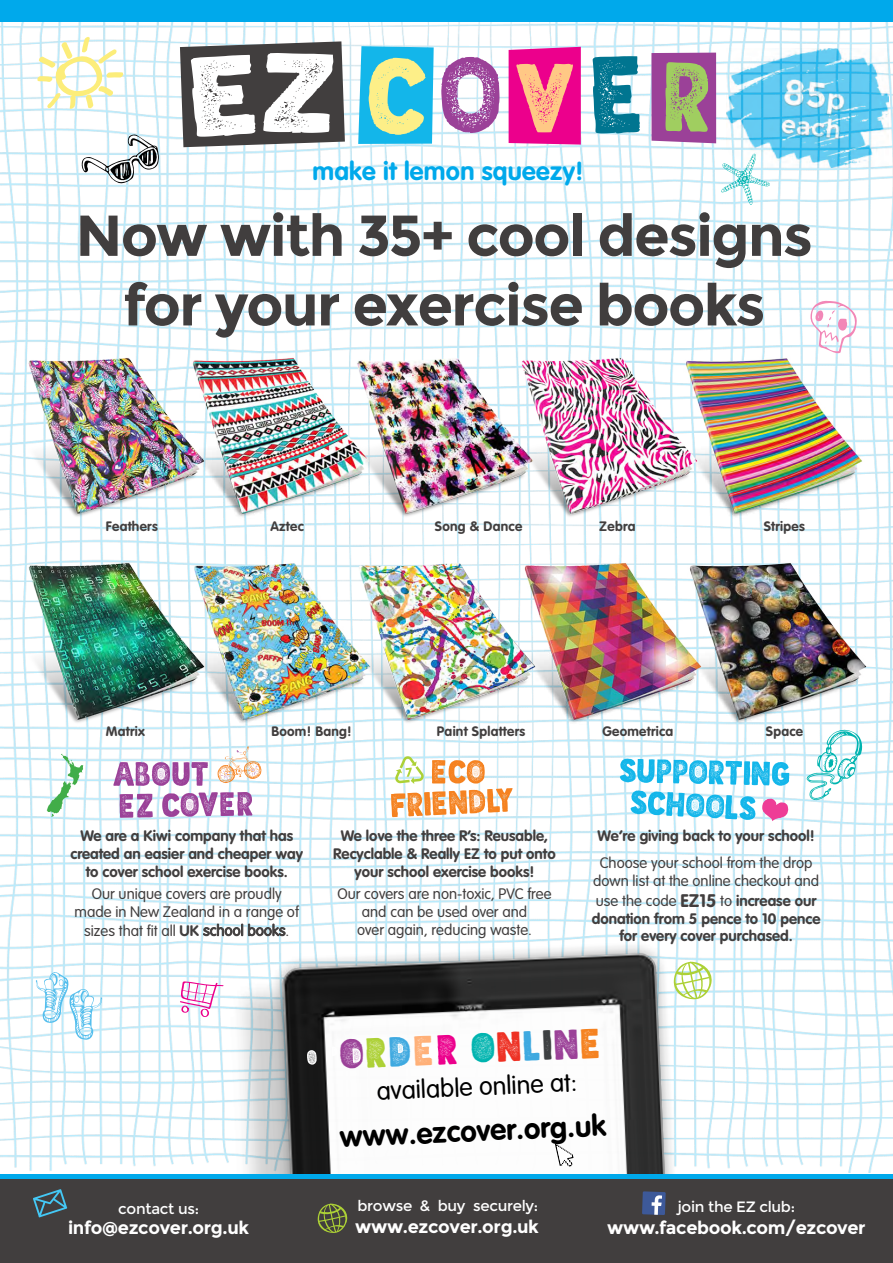
<style>
.page{position:relative;width:893px;height:1263px;background:#fff}
.page>*{position:absolute;margin:0;border:0;box-sizing:border-box;transform-origin:0 0}
.t1{font:700 57.6px/69.6px "Montserrat";letter-spacing:-.03em;color:#413e3e;text-align:center}
.t2{font:39.45px "Blackout Noon";color:#9b4198}
.t3{font:700 29.55px "VAG Rounded";color:#000}
.t4{font:700 25.5px "VAG Rounded";letter-spacing:.01em;color:#00a9eb}
.t5{font:300 25.35px "VAG Rounded";color:#000}
.t6{font:700 18px "Montserrat";letter-spacing:-.02em;color:#fff}
.t7{font:700 15px/18px "VAG Rounded";color:#413e3e;text-align:center}
.t8{font:300 15px/18px "VAG Rounded";color:#413e3e;text-align:center}
.t9{font:15px "Montserrat";letter-spacing:-.02em;color:#fff}
.t10{font:700 13.5px "VAG Rounded";letter-spacing:.02em;color:#413e3e}
.s1{font-family:"VAG Rounded Bold";font-weight:400}
.s2{font-weight:300}
.s3{font-size:18px}
.s4{color:#add136}
.s5{color:#3ea9e0}
.s6{color:#ffb078}
.s7{color:#ec008c}
.s8{color:#00b4af}
.s9{color:#ee3124}
.s10{color:#3e4042}
.s11{color:#f58220}
</style>
<div class="page">
<img style="left:0;top:21px;width:892px;height:1151px">
<img style="left:176px;top:903px;width:633px;height:271px">
<svg style="left:307px;top:1050px;width:10px;height:15px"></svg>
<svg style="left:429px;top:1045px;width:9px;height:14px"></svg>
<svg style="left:398px;top:1044px;width:5px;height:9px"></svg>
<svg style="left:332px;top:1047px;width:5px;height:9px"></svg>
<svg style="left:352px;top:1048px;width:9px;height:15px"></svg>
<img style="left:22px;top:348px;width:164px;height:174px">
<img style="left:186px;top:348px;width:165px;height:174px">
<img style="left:351px;top:348px;width:164px;height:174px">
<img style="left:703px;top:348px;width:164px;height:174px">
<img style="left:515px;top:348px;width:188px;height:174px">
<img style="left:22px;top:554px;width:165px;height:173px">
<img style="left:187px;top:554px;width:166px;height:173px">
<img style="left:706px;top:554px;width:165px;height:173px">
<img style="left:353px;top:554px;width:165px;height:173px">
<img style="left:518px;top:554px;width:188px;height:173px">
<svg style="left:179px;top:981px;width:45px;height:36px"></svg>
<svg style="left:721px;top:153px;width:49px;height:52px"></svg>
<svg style="left:35px;top:34px;width:89px;height:77px"></svg>
<svg style="left:806px;top:729px;width:56px;height:72px"></svg>
<div style="left:0;top:1177px;width:893px;height:86px;background:#413e3e"></div>
<hr style="left:0;top:1174px;width:893px;height:4px;background:#00a9eb">
<div style="left:0;top:0;width:893px;height:21px;background:#00a9eb"></div>
<svg style="left:180px;top:41px;width:165px;height:106px"></svg>
<svg style="left:358px;top:46px;width:76px;height:98px;background:#6bccca"></svg>
<svg style="left:509px;top:47px;width:72px;height:98px;background:#f1418c"></svg>
<svg style="left:593px;top:56px;width:47px;height:77px"></svg>
<svg style="left:651px;top:53px;width:65px;height:90px;background:#9e7785"></svg>
<svg style="left:441px;top:57px;width:59px;height:76px"></svg>
<svg style="left:217px;top:746px;width:45px;height:37px"></svg>
<svg style="left:113px;top:762px;width:95px;height:24px"></svg>
<svg style="left:119px;top:792px;width:133px;height:26px"></svg>
<svg style="left:391px;top:756px;width:122px;height:61px"></svg>
<svg style="left:620px;top:759px;width:169px;height:62px"></svg>
<svg style="left:810px;top:301px;width:47px;height:53px"></svg>
<svg style="left:33px;top:1189px;width:34px;height:28px"></svg>
<svg style="left:317px;top:1203px;width:31px;height:30px"></svg>
<svg style="left:47px;top:754px;width:36px;height:63px"></svg>
<svg style="left:81px;top:134px;width:78px;height:50px"></svg>
<svg style="left:672px;top:961px;width:45px;height:41px"></svg>
<svg style="left:555px;top:1143px;width:18px;height:23px"></svg>
<svg style="left:36px;top:971px;width:66px;height:69px"></svg>
<svg style="left:642px;top:1191px;width:24px;height:24px"></svg>
<h3 class="t4" style="left:312px;top:156px;width:273px">make it lemon squeezy!</h3>
<h1 class="t1" style="left:75px;top:201px;width:739px">Now with 35+ cool designs for your exercise books</h1>
<p class="t10" style="left:106px;top:518px;width:53px">Feathers</p>
<p class="t10" style="left:270px;top:518px;width:35px">Aztec</p>
<p class="t10" style="left:435px;top:518px;width:89px">Song &amp; Dance</p>
<p class="t10" style="left:599px;top:518px;width:38px">Zebra</p>
<p class="t10" style="left:764px;top:518px;width:43px">Stripes</p>
<p class="t10" style="left:106px;top:723px;width:41px">Matrix</p>
<p class="t10" style="left:271px;top:723px;width:82px">Boom! Bang!</p>
<p class="t10" style="left:437px;top:723px;width:90px">Paint Splatters</p>
<p class="t10" style="left:602px;top:723px;width:72px">Geometrica</p>
<p class="t10" style="left:766px;top:723px;width:39px">Space</p>
<p class="t7" style="left:70px;top:827px;width:234px">We are a Kiwi company that has created an easier and cheaper way to cover school exercise books.</p>
<p class="t8" style="left:75px;top:885px;width:226px">Our unique covers are proudly made in New Zealand in a range of sizes that fit all <span class="s1">UK</span> school books.</p>
<p class="t7" style="left:333px;top:827px;width:224px">We love the three R’s: Reusable,<br>Recyclable &amp; Really EZ to put onto your school exercise books!</p>
<p class="t8" style="left:337px;top:885px;width:216px">Our covers are non-toxic, PVC free and can be used over and<br>over again, reducing waste.</p>
<p class="t7" style="left:597px;top:827px;width:219px">We’re giving back to your school!</p>
<p class="t8" style="left:593px;top:854px;width:227px">Choose your school from the drop down list at the online checkout and</p>
<p class="t7" style="left:592px;top:892px;width:230px"><span class="s2">use the code</span> <span class="s3">EZ15</span> <span class="s2">to</span> increase our donation from 5 <span class="s1">pence</span> to 1<span class="s1">0 pence </span>for every cover purchased.</p>
<p class="t9" style="left:118px;top:1199px;width:82px">contact us:</p>
<p class="t6" style="left:68px;top:1217px;width:183px">info@ezcover.org.uk</p>
<h2 class="t2" style="left:338px;top:1025px;width:266px;rotate:-2deg">O<span class="s4">R</span><span class="s5">D</span><span class="s6">E</span><span class="s7">R</span> <span class="s8">O</span><span class="s9">N</span><span class="s5">L</span><span class="s10">I</span>N<span class="s11">E</span></h2>
<h3 class="t5" style="left:376px;top:1076px;width:202px;rotate:-2deg">available online at:</h3>
<h3 class="t3" style="left:339px;top:1118px;width:268px;rotate:-2deg">www.ezcover.<span class="s1">org</span>.<span class="s1">uk</span></h3>
<p class="t9" style="left:357px;top:1197px;width:182px">browse &amp; buy securely:</p>
<p class="t6" style="left:355px;top:1216px;width:185px">www.ezcover.org.uk</p>
<p class="t9" style="left:678px;top:1198px;width:119px">join the EZ club:</p>
<p class="t6" style="left:607px;top:1217px;width:260px">www.facebook.com/ezcover</p>
</div>
